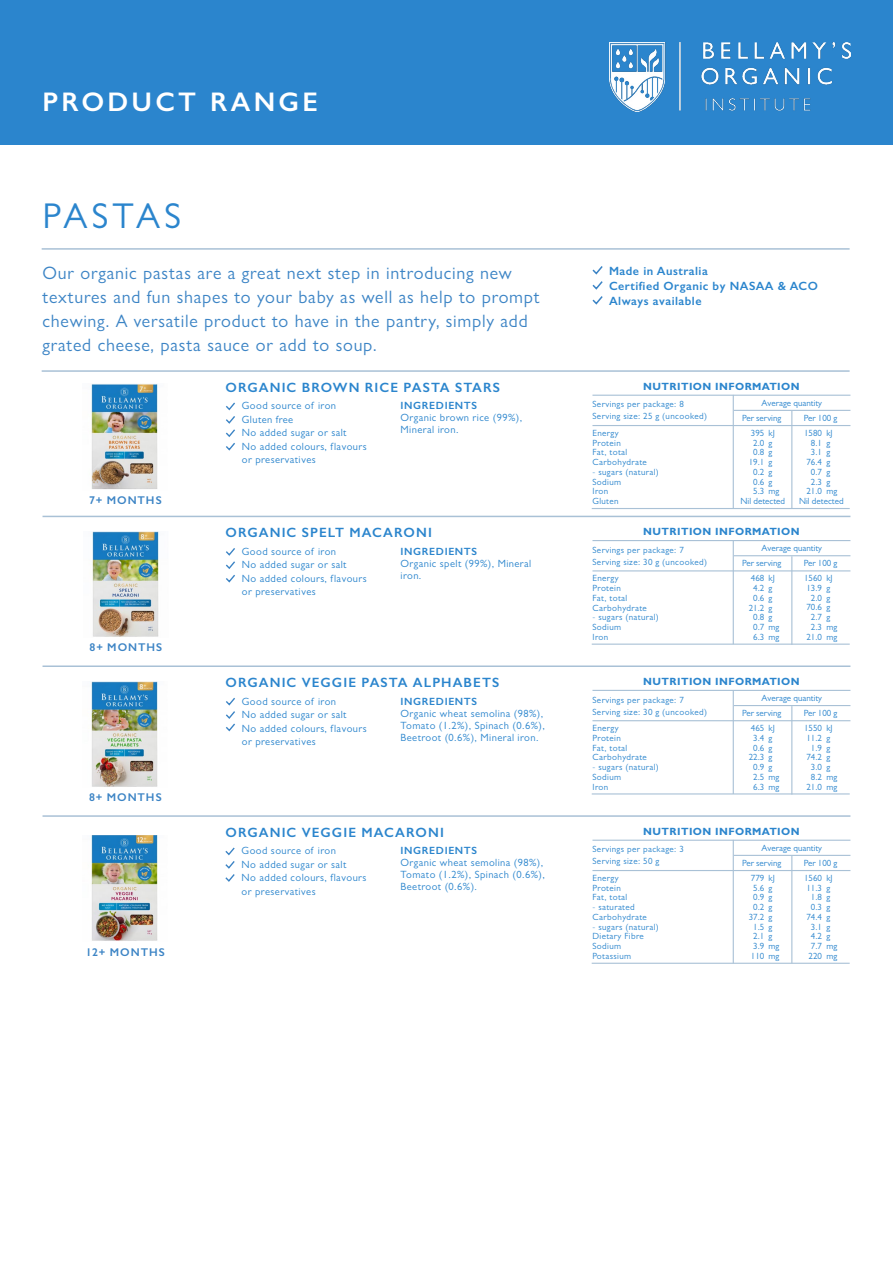
<style>
.page{position:relative;width:893px;height:1263px;background:#fff}
.page>*{position:absolute;margin:0;border:0;box-sizing:border-box;transform-origin:0 0}
.t1{font:36px "Gill Sans";letter-spacing:.12em;color:#2b85cd}
.t2{font:600 27px "Gill Sans";letter-spacing:.12em;color:#fff}
.t3{font:18px/24px "Gill Sans Nova";letter-spacing:.04em;color:#3c84c5}
.t4{font:600 13.5px "Gill Sans";letter-spacing:.08em;color:#2b85cd}
.t5{font:600 12px/15px "Gill Sans";letter-spacing:.04em;color:#2b85cd}
.t6{font:600 11.25px "Gill Sans";letter-spacing:.085em;color:#3c84c5}
.t7{font:10.5px/13.5px "Gill Sans";letter-spacing:.04em;color:#2b85cd}
.t8{font:700 10.5px "Gill Sans";letter-spacing:.04em;color:#2b85cd}
.t9{font:600 10.5px "Gill Sans";letter-spacing:.06em;color:#2b85cd}
.t10{font:9px/9.8px "Gill Sans";letter-spacing:.04em;color:#2b85cd}
.t11{font:9px/9.8px "Gill Sans";color:#2b85cd;text-align:right}
</style>
<div class="page">
<hr style="left:43px;top:516px;width:807px;height:1px;background:#a9c1d6">
<img style="left:92px;top:532px;width:67px;height:105px">
<svg style="left:226px;top:548px;width:9px;height:35px"></svg>
<hr style="left:592px;top:540px;width:258px;height:1px;background:#a9c1d6">
<hr style="left:592px;top:570px;width:258px;height:1px;background:#a9c1d6">
<hr style="left:592px;top:644px;width:258px;height:1px;background:#a9c1d6">
<hr style="left:791px;top:556px;width:1px;height:89px;background:#a9c1d6">
<hr style="left:733px;top:540px;width:1px;height:104px;background:#a9c1d6">
<hr style="left:734px;top:555px;width:116px;height:1px;background:#a9c1d6">
<hr style="left:43px;top:665px;width:807px;height:2px;background:#a9c1d6">
<img style="left:91px;top:681px;width:67px;height:106px">
<svg style="left:226px;top:697px;width:9px;height:35px"></svg>
<hr style="left:592px;top:690px;width:258px;height:1px;background:#a9c1d6">
<hr style="left:592px;top:720px;width:258px;height:1px;background:#a9c1d6">
<hr style="left:592px;top:793px;width:258px;height:1px;background:#a9c1d6">
<hr style="left:791px;top:706px;width:1px;height:88px;background:#a9c1d6">
<hr style="left:733px;top:690px;width:1px;height:104px;background:#a9c1d6">
<hr style="left:734px;top:705px;width:116px;height:1px;background:#a9c1d6">
<hr style="left:43px;top:815px;width:807px;height:2px;background:#a9c1d6">
<img style="left:91px;top:835px;width:67px;height:106px">
<svg style="left:225px;top:847px;width:10px;height:35px"></svg>
<hr style="left:592px;top:840px;width:258px;height:1px;background:#a9c1d6">
<hr style="left:592px;top:870px;width:258px;height:1px;background:#a9c1d6">
<hr style="left:592px;top:963px;width:258px;height:1px;background:#a9c1d6">
<hr style="left:791px;top:856px;width:1px;height:107px;background:#a9c1d6">
<hr style="left:733px;top:840px;width:1px;height:123px;background:#a9c1d6">
<hr style="left:734px;top:855px;width:116px;height:1px;background:#a9c1d6">
<svg style="left:592px;top:266px;width:11px;height:39px"></svg>
<img style="left:91px;top:384px;width:67px;height:105px">
<svg style="left:226px;top:402px;width:9px;height:49px"></svg>
<hr style="left:592px;top:395px;width:258px;height:1px;background:#a9c1d6">
<hr style="left:592px;top:425px;width:258px;height:1px;background:#a9c1d6">
<hr style="left:791px;top:411px;width:1px;height:97px;background:#a9c1d6">
<hr style="left:733px;top:395px;width:1px;height:113px;background:#a9c1d6">
<hr style="left:592px;top:508px;width:258px;height:1px;background:#a9c1d6">
<hr style="left:734px;top:410px;width:116px;height:1px;background:#a9c1d6">
<hr style="left:42px;top:370px;width:808px;height:2px;background:#a9c1d6">
<div style="left:0;top:0;width:893px;height:145px;background:#2b85cd"></div>
<img style="left:609px;top:43px;width:241px;height:68px">
<hr style="left:42px;top:248px;width:808px;height:2px;background:#a9c1d6">
<h2 class="t2" style="left:43px;top:85px;width:277px">PRODUCT RANGE</h2>
<h1 class="t1" style="left:43px;top:195px;width:140px">PASTAS</h1>
<h3 class="t3" style="left:43px;top:261px;width:499px">Our organic pastas are a great next step in introducing new textures and fun shapes to your baby as well as help to prompt chewing. A versatile product to have in the pantry, simply add grated cheese, pasta sauce or add to soup.</h3>
<h3 class="t5" style="left:609px;top:263px;width:210px">Made in Australia<br>Certified Organic by NASAA &amp; ACO<br>Always available</h3>
<p class="t6" style="left:89px;top:493px;width:74px">7+ MONTHS</p>
<p class="t6" style="left:90px;top:640px;width:74px">8+ MONTHS</p>
<p class="t6" style="left:89px;top:790px;width:74px">8+ MONTHS</p>
<p class="t6" style="left:86px;top:945px;width:80px">12+ MONTHS</p>
<h3 class="t4" style="left:225px;top:379px;width:276px">ORGANIC BROWN RICE PASTA STARS</h3>
<p class="t7" style="left:242px;top:399px;width:126px">Good source of iron<br>Gluten free<br>No added sugar or salt<br>No added colours, flavours or preservatives</p>
<p class="t9" style="left:401px;top:399px;width:78px">INGREDIENTS</p>
<p class="t7" style="left:401px;top:412px;width:123px;line-height:12px">Organic brown rice (99%),<br>Mineral iron.</p>
<h3 class="t4" style="left:225px;top:524px;width:208px">ORGANIC SPELT MACARONI</h3>
<p class="t7" style="left:242px;top:544px;width:126px">Good source of iron<br>No added sugar or salt<br>No added colours, flavours or preservatives</p>
<p class="t9" style="left:401px;top:545px;width:78px">INGREDIENTS</p>
<p class="t7" style="left:401px;top:557px;width:132px;line-height:12px">Organic spelt (99%), Mineral iron.</p>
<h3 class="t4" style="left:225px;top:674px;width:275px">ORGANIC VEGGIE PASTA ALPHABETS</h3>
<p class="t7" style="left:242px;top:694px;width:126px">Good source of iron<br>No added sugar or salt<br>No added colours, flavours or preservatives</p>
<p class="t9" style="left:401px;top:695px;width:78px">INGREDIENTS</p>
<p class="t7" style="left:401px;top:707px;width:146px;line-height:12px">Organic wheat semolina (98%),<br>Tomato (1.2%), Spinach (0.6%),<br>Beetroot (0.6%), Mineral iron.</p>
<h3 class="t4" style="left:225px;top:824px;width:220px">ORGANIC VEGGIE MACARONI</h3>
<p class="t7" style="left:242px;top:844px;width:126px">Good source of iron<br>No added sugar or salt<br>No added colours, flavours or preservatives</p>
<p class="t9" style="left:401px;top:844px;width:78px">INGREDIENTS</p>
<p class="t7" style="left:401px;top:857px;width:146px;line-height:12px">Organic wheat semolina (98%),<br>Tomato (1.2%), Spinach (0.6%),<br>Beetroot (0.6%).</p>
<p class="t8" style="left:643px;top:380px;width:158px">NUTRITION INFORMATION</p>
<p class="t10" style="left:592px;top:398px;width:116px;line-height:11.9px">Servings per package: 8<br>Serving size: 25 g (uncooked)</p>
<p class="t10" style="left:592px;top:428px;width:56px">Energy<br>Protein<br>Fat, total<br>Carbohydrate</p>
<p class="t10" style="left:592px;top:467px;width:68px">- sugars (natural)<br>Sodium<br>Iron<br>Gluten</p>
<p class="t11" style="left:761px;top:398px;width:62px">Average quantity</p>
<p class="t11" style="left:742px;top:413px;width:41px">Per serving</p>
<p class="t10" style="left:804px;top:413px;width:35px">Per 100 g</p>
<p class="t10" style="left:749px;top:428px;width:17px;text-align:center">395<br>2.0<br>0.8<br>19.1<br>0.2<br>0.6<br>5.3</p>
<p class="t10" style="left:769px;top:428px;width:12px">kJ g<br>g<br>g<br>g<br>g mg</p>
<p class="t10" style="left:804px;top:428px;width:20px;text-align:right">1580<br>8.1<br>3.1<br>76.4<br>0.7<br>2.3<br>21.0</p>
<p class="t10" style="left:826px;top:428px;width:12px">kJ g<br>g<br>g<br>g<br>g mg</p>
<p class="t11" style="left:741px;top:496px;width:46px">Nil detected</p>
<p class="t11" style="left:799px;top:496px;width:46px">Nil detected</p>
<p class="t8" style="left:643px;top:525px;width:158px">NUTRITION INFORMATION</p>
<p class="t10" style="left:592px;top:544px;width:116px;line-height:11.9px">Servings per package: 7<br>Serving size: 30 g (uncooked)</p>
<p class="t10" style="left:592px;top:573px;width:56px">Energy<br>Protein<br>Fat, total<br>Carbohydrate</p>
<p class="t10" style="left:592px;top:612px;width:68px">- sugars (natural)<br>Sodium<br>Iron</p>
<p class="t11" style="left:761px;top:543px;width:62px">Average quantity</p>
<p class="t11" style="left:742px;top:558px;width:41px">Per serving</p>
<p class="t10" style="left:804px;top:558px;width:35px">Per 100 g</p>
<p class="t10" style="left:749px;top:573px;width:17px;text-align:center">468<br>4.2<br>0.6<br>21.2<br>0.8<br>0.7<br>6.3</p>
<p class="t10" style="left:769px;top:573px;width:12px">kJ g<br>g<br>g<br>g mg mg</p>
<p class="t11" style="left:804px;top:573px;width:20px">1560<br>13.9<br>2.0<br>70.6<br>2.7<br>2.3<br>21.0</p>
<p class="t10" style="left:826px;top:573px;width:12px">kJ g<br>g<br>g<br>g mg mg</p>
<p class="t8" style="left:643px;top:675px;width:158px">NUTRITION INFORMATION</p>
<p class="t10" style="left:592px;top:694px;width:116px;line-height:11.9px">Servings per package: 7<br>Serving size: 30 g (uncooked)</p>
<p class="t10" style="left:592px;top:723px;width:56px">Energy<br>Protein<br>Fat, total<br>Carbohydrate</p>
<p class="t10" style="left:592px;top:762px;width:68px">- sugars (natural)<br>Sodium<br>Iron</p>
<p class="t11" style="left:761px;top:693px;width:62px">Average quantity</p>
<p class="t11" style="left:742px;top:708px;width:41px">Per serving</p>
<p class="t10" style="left:804px;top:708px;width:35px">Per 100 g</p>
<p class="t10" style="left:749px;top:723px;width:17px;text-align:center">465<br>3.4<br>0.6<br>22.3<br>0.9<br>2.5<br>6.3</p>
<p class="t10" style="left:769px;top:723px;width:12px">kJ g<br>g<br>g<br>g mg mg</p>
<p class="t11" style="left:804px;top:723px;width:20px">1550<br>11.2<br>1.9<br>74.2<br>3.0<br>8.2<br>21.0</p>
<p class="t10" style="left:826px;top:723px;width:12px">kJ g<br>g<br>g<br>g mg mg</p>
<p class="t8" style="left:643px;top:825px;width:158px">NUTRITION INFORMATION</p>
<p class="t10" style="left:592px;top:843px;width:93px;line-height:11.9px">Servings per package: 3<br>Serving size: 50 g</p>
<p class="t10" style="left:592px;top:873px;width:36px">Energy<br>Protein<br>Fat, total</p>
<p class="t10" style="left:592px;top:902px;width:56px">- saturated<br>Carbohydrate</p>
<p class="t10" style="left:592px;top:922px;width:68px">- sugars (natural)<br>Dietary Fibre<br>Sodium<br>Potassium</p>
<p class="t11" style="left:761px;top:843px;width:62px">Average quantity</p>
<p class="t11" style="left:742px;top:858px;width:41px">Per serving</p>
<p class="t10" style="left:804px;top:858px;width:35px">Per 100 g</p>
<p class="t10" style="left:749px;top:873px;width:17px;text-align:center">779<br>5.6<br>0.9<br>0.2<br>37.2<br>1.5<br>2.1<br>3.9<br>110</p>
<p class="t10" style="left:769px;top:873px;width:12px">kJ g<br>g<br>g<br>g<br>g<br>g mg mg</p>
<p class="t11" style="left:804px;top:873px;width:20px">1560<br>11.3<br>1.8<br>0.3<br>74.4<br>3.1<br>4.2<br>7.7<br>220</p>
<p class="t10" style="left:826px;top:873px;width:12px">kJ g<br>g<br>g<br>g<br>g<br>g mg mg</p>
</div>
